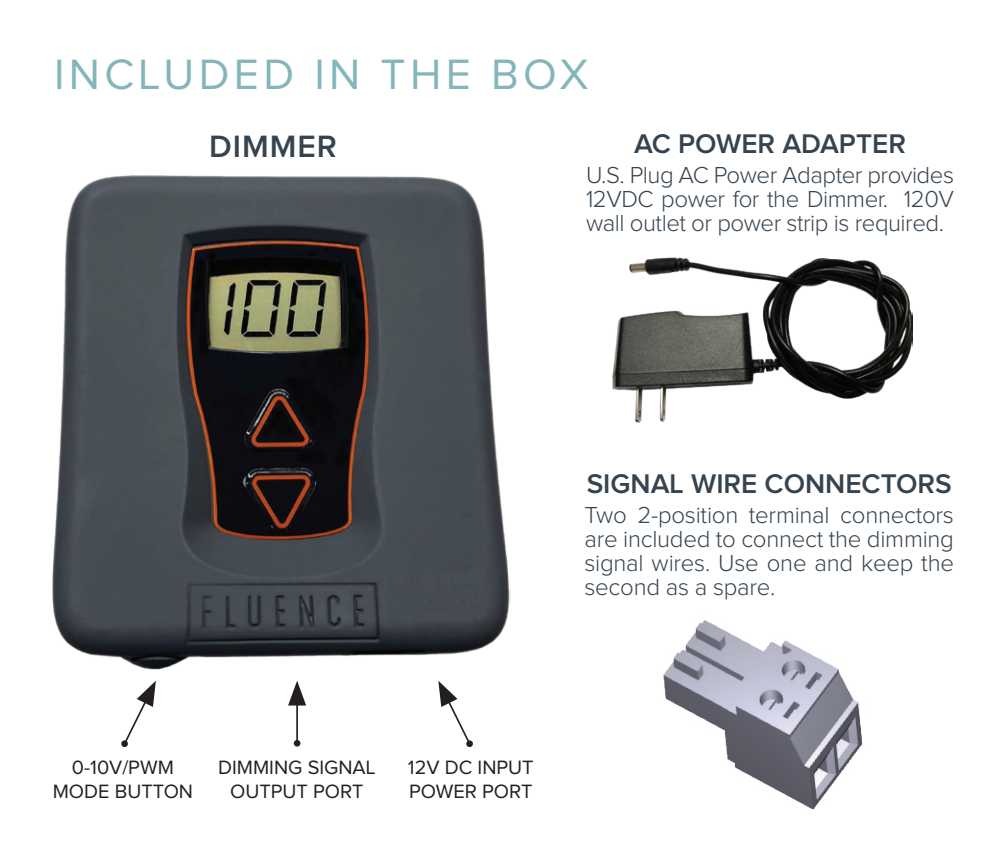
<style>
.page{position:relative;width:1008px;height:864px;background:#fff}
.page>*{position:absolute;margin:0;border:0;box-sizing:border-box;transform-origin:0 0}
.t1{font:44px "Proxima Nova";letter-spacing:.1em;color:#83b5ba}
.t2{font:600 32px "Proxima Nova";letter-spacing:.03em;color:#364450}
.t3{font:600 28px "Proxima Nova";color:#364450}
.t4{font:300 24px/24px "Proxima Nova";letter-spacing:-.015em;color:#364450;text-align:justify}
.t5{font:20px/24px "Proxima Nova";color:#231f20;text-align:center}
</style>
<div class="page">
<img style="left:52px;top:175px;width:459px;height:494px">
<img style="left:663px;top:620px;width:200px;height:190px">
<img style="left:613px;top:257px;width:300px;height:166px">
<hr style="left:296px;top:699px;width:2px;height:44px;background:#231f20">
<div style="left:294px;top:740px;width:6px;height:7px;background:#231f20;border-radius:50%"></div>
<svg style="left:288px;top:681px;width:18px;height:25px"></svg>
<svg style="left:122px;top:681px;width:34px;height:65px"></svg>
<svg style="left:438px;top:681px;width:34px;height:65px"></svg>
<h1 class="t1" style="left:54px;top:50px;width:536px">INCLUDED IN THE BOX</h1>
<h2 class="t2" style="left:209px;top:128px;width:129px">DIMMER</h2>
<p class="t3" style="left:634px;top:128px;width:273px">AC POWER ADAPTER</p>
<p class="t4" style="left:586px;top:164px;width:370px">U.S. Plug AC Power Adapter provides 12VDC power for the Dimmer. 120V wall outlet or power strip is required.</p>
<p class="t3" style="left:587px;top:468px;width:367px">SIGNAL WIRE CONNECTORS</p>
<p class="t4" style="left:584px;top:503px;width:371px">Two 2-position terminal connectors are included to connect the dimming signal wires. Use one and keep the second as a spare.</p>
<p class="t5" style="left:53px;top:756px;width:142px">0-10V/PWM<br>MODE BUTTON</p>
<p class="t5" style="left:218px;top:756px;width:159px">DIMMING SIGNAL<br>OUTPUT PORT</p>
<p class="t5" style="left:408px;top:756px;width:127px;text-align:left">12V DC INPUT<br>POWER PORT</p>
</div>
